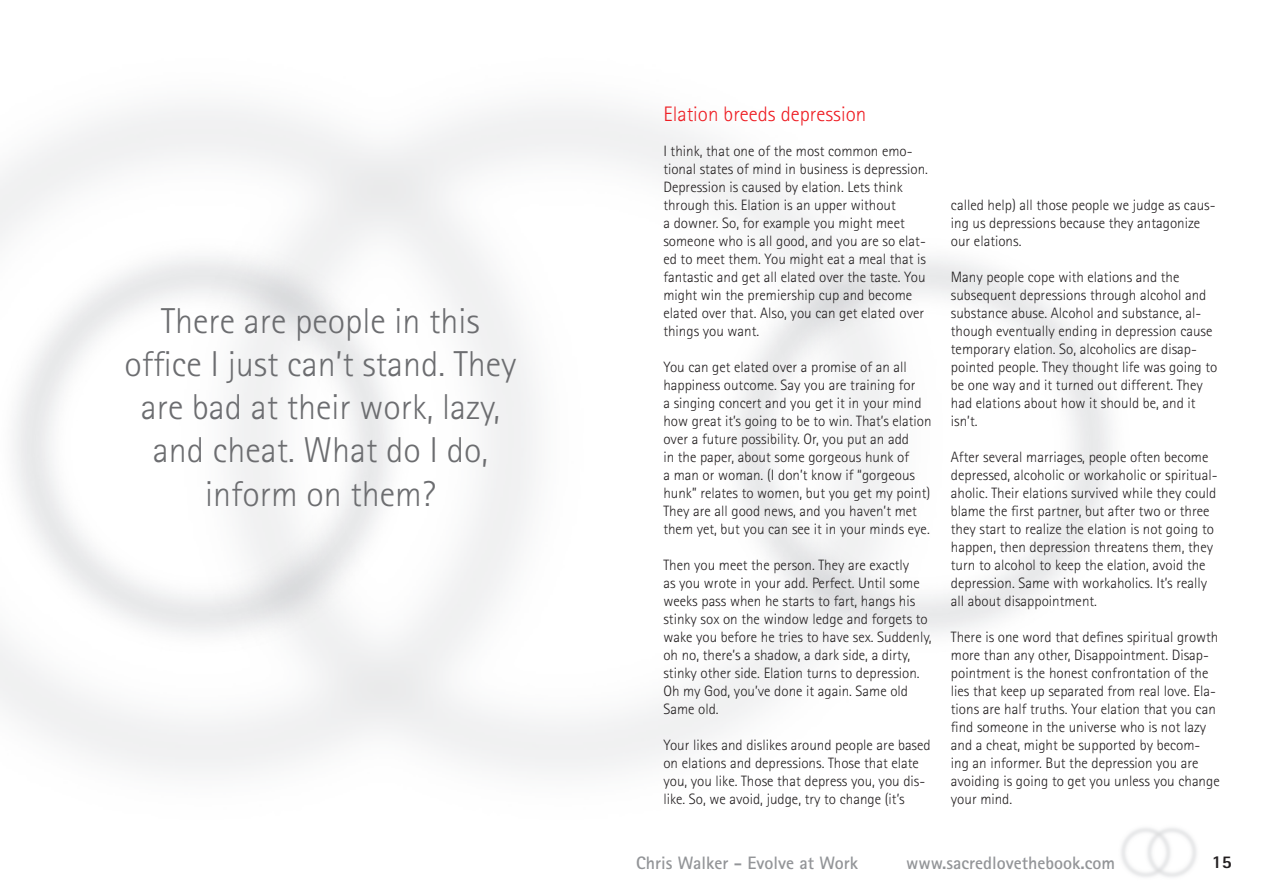
<style>
.page{position:relative;width:1263px;height:893px;background:#fff}
.page>*{position:absolute;margin:0;border:0;box-sizing:border-box;transform-origin:0 0}
.t1{font:300 36px/43.2px "Rotis Sans Serif";color:#6c6d70;text-align:center}
.t2{font:300 21px "Rotis Sans Serif";color:#ee1d23}
.t3{font:700 18px "Rotis Sans Serif";color:#939598}
.t4{font:800 18px "Rotis Sans Serif";color:#231f20}
.t5{font:300 15px/18px "Rotis Sans Serif";color:#231f20}
</style>
<div class="page">
<p class="t1" style="left:125px;top:299px;width:393px">There are people in this office I just can’t stand. They are bad at their work, lazy, and cheat. What do I do, inform on them?</p>
<p class="t2" style="left:663px;top:102px;width:204px">Elation breeds depression</p>
<p class="t5" style="left:663px;top:142px;width:266px">I think, that one of the most common emo&shy;tional states of mind in business is depression.<br>Depression is caused by elation. Lets think through this. Elation is an upper without<br>a downer. So, for example you might meet someone who is all good, and you are so elat&shy;ed to meet them. You might eat a meal that is fantastic and get all elated over the taste. You might win the premiership cup and become elated over that. Also, you can get elated over things you want.</p>
<p class="t5" style="left:663px;top:358px;width:270px">You can get elated over a promise of an all happiness outcome. Say you are training for<br>a singing concert and you get it in your mind how great it’s going to be to win. That’s elation over a future possibility. Or, you put an add<br>in the paper, about some gorgeous hunk of<br>a man or woman. (I don’t know if “gorgeous hunk” relates to women, but you get my point)<br>They are all good news, and you haven’t met them yet, but you can see it in your minds eye.</p>
<p class="t5" style="left:663px;top:556px;width:270px">Then you meet the person. They are exactly<br>as you wrote in your add. Perfect. Until some weeks pass when he starts to fart, hangs his stinky sox on the window ledge and forgets to wake you before he tries to have sex. Suddenly, oh no, there’s a shadow, a dark side, a dirty, stinky other side. Elation turns to depression.<br>Oh my God, you’ve done it again. Same old Same old.</p>
<p class="t5" style="left:663px;top:736px;width:269px">Your likes and dislikes around people are based on elations and depressions. Those that elate you, you like. Those that depress you, you dis&shy;like. So, we avoid, judge, try to change (it’s</p>
<p class="t5" style="left:951px;top:196px;width:266px">called help) all those people we judge as caus&shy;ing us depressions because they antagonize our elations.</p>
<p class="t5" style="left:951px;top:268px;width:268px">Many people cope with elations and the subsequent depressions through alcohol and substance abuse. Alcohol and substance, al&shy;though eventually ending in depression cause temporary elation. So, alcoholics are disap&shy;pointed people. They thought life was going to be one way and it turned out different. They had elations about how it should be, and it isn’t.</p>
<p class="t5" style="left:951px;top:448px;width:268px">After several marriages, people often become depressed, alcoholic or workaholic or spiritual&shy;aholic. Their elations survived while they could blame the first partner, but after two or three they start to realize the elation is not going to happen, then depression threatens them, they turn to alcohol to keep the elation, avoid the depression. Same with workaholics. It’s really all about disappointment.</p>
<p class="t5" style="left:951px;top:628px;width:270px">There is one word that defines spiritual growth more than any other, Disappointment. Disap&shy;pointment is the honest confrontation of the lies that keep up separated from real love. Ela&shy;tions are half truths. Your elation that you can find someone in the universe who is not lazy and a cheat, might be supported by becom&shy;ing an informer. But the depression you are avoiding is going to get you unless you change your mind.</p>
<p class="t3" style="left:636px;top:851px;width:223px">Chris Walker - Evolve at Work</p>
<p class="t3" style="left:906px;top:851px;width:210px">www.sacredlovethebook.com</p>
<p class="t4" style="left:1212px;top:850px;width:10px">15</p>
</div>
